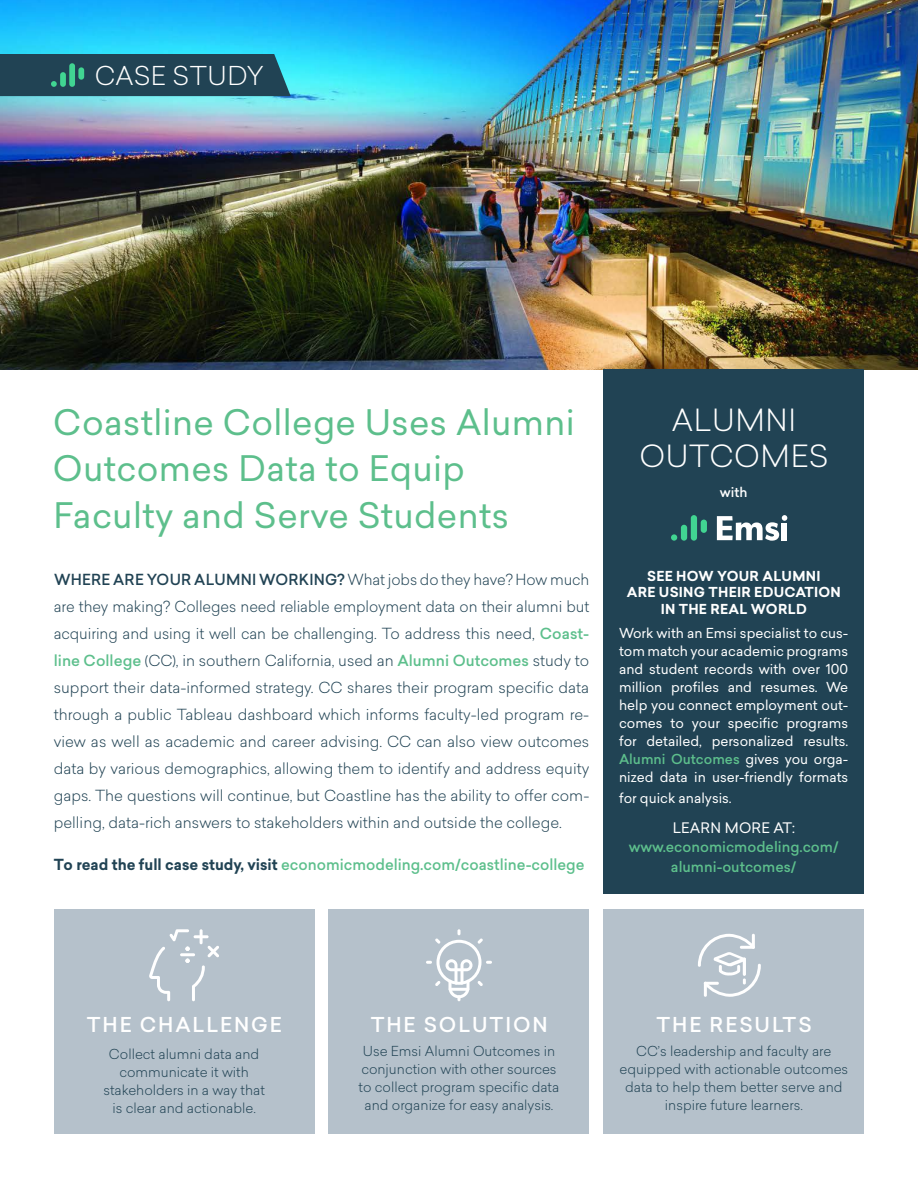
<style>
.page{position:relative;width:918px;height:1188px;background:#fff}
.page>*{position:absolute;margin:0;border:0;box-sizing:border-box;transform-origin:0 0}
.t1{font:34.5px/46.5px "Sailec";letter-spacing:.01em;color:#5dbf8c}
.t2{font:300 30px/36px "Sailec";letter-spacing:.02em;color:#fff;text-align:center}
.t3{font:300 25.5px "Sailec";letter-spacing:.02em;color:#fff}
.t4{font:500 20.1px "Sailec";letter-spacing:.095em;color:#fff}
.t5{font:300 15px/27px "Sailec";color:#214354;text-align:justify}
.t6{font:500 15px "Sailec";color:#5dbf8c}
.t7{font:500 14.25px/19.5px "Sailec";color:#5dbf8c;text-align:center}
.t8{font:14.25px "Sailec";letter-spacing:.015em;color:#fff}
.t9{font:300 13.5px/18px "Sailec";color:#214354;text-align:center}
.t10{font:13.5px/18px "Sailec";color:#fff;text-align:justify}
.t11{font:700 13.5px/16.5px "Sailec";letter-spacing:.02em;color:#fff;text-align:center}
.t12{font:500 13.2px "Sailec";color:#fff}
.s1{font-weight:500}
.s2{font-weight:500;color:#5dbf8c}
.s3{font-weight:700;color:#214354}
</style>
<div class="page">
<div style="left:54px;top:910px;width:260px;height:224px;background:#b5c1cb"></div>
<div style="left:329px;top:910px;width:260px;height:224px;background:#b5c1cb"></div>
<div style="left:604px;top:910px;width:260px;height:224px;background:#b5c1cb"></div>
<img style="left:0;top:0;width:918px;height:369px">
<div style="left:0;top:54px;width:291px;height:42px;background:#214354"></div>
<div style="left:78px;top:67px;width:6px;height:13px;background:#41d592;border-radius:3px"></div>
<svg style="left:149px;top:929px;width:70px;height:72px"></svg>
<svg style="left:426px;top:929px;width:66px;height:72px"></svg>
<svg style="left:698px;top:934px;width:63px;height:63px"></svg>
<div style="left:603px;top:369px;width:261px;height:525px;background:#214354"></div>
<svg style="left:717px;top:515px;width:70px;height:26px"></svg>
<div style="left:681px;top:525px;width:6px;height:16px;background:#41d592;border-radius:3px"></div>
<div style="left:691px;top:515px;width:6px;height:26px;background:#41d592;border-radius:3px"></div>
<div style="left:671px;top:534px;width:6px;height:7px;background:#41d592;border-radius:50%"></div>
<div style="left:701px;top:520px;width:6px;height:13px;background:#41d592;border-radius:3px"></div>
<h3 class="t3" style="left:95px;top:58px;width:171px">CASE STUDY</h3>
<h1 class="t1" style="left:53px;top:399px;width:523px">Coastline College Uses Alumni<br>Outcomes Data to Equip<br>Faculty and Serve Students</h1>
<p class="t5" style="left:54px;top:565px;width:537px"><span class="s1">WHERE ARE YOUR ALUMNI WORKING?</span> What jobs do they have? How much are they making? Colleges need reliable employment data on their alumni but acquiring and using it well can be challenging. To address this need, <span class="s2">Coast&shy;line College</span> (CC), in southern California, used an <span class="s2">Alumni Outcomes</span> study to support their data-informed strategy. CC shares their program specific data through a public Tableau dashboard which informs faculty-led program re&shy;view as well as academic and career advising. CC can also view outcomes data by various demographics, allowing them to identify and address equity gaps. The questions will continue, but Coastline has the ability to offer com&shy;pelling, data-rich answers to stakeholders within and outside the college.</p>
<p class="t6" style="left:54px;top:854px;width:532px"><span class="s3">To read the full case study, visit</span> economicmodeling.com/coastline-college</p>
<h2 class="t2" style="left:639px;top:402px;width:191px">ALUMNI<br>OUTCOMES</h2>
<p class="t12" style="left:720px;top:483px;width:29px">with</p>
<p class="t11" style="left:627px;top:568px;width:216px">SEE HOW YOUR ALUMNI<br>ARE USING THEIR EDUCATION<br>IN THE REAL WORLD</p>
<p class="t10" style="left:619px;top:624px;width:231px">Work with an Emsi specialist to cus&shy;tom match your academic programs and student records with over 100 million profiles and resumes. We help you connect employment out&shy;comes to your specific programs for detailed, personalized results.<br><span class="s2">Alumni Outcomes</span> gives you orga&shy;nized data in user-friendly formats</p>
<p class="t10" style="left:619px;top:789px;width:114px">for quick analysis.</p>
<p class="t8" style="left:673px;top:818px;width:124px">LEARN MORE AT:</p>
<p class="t7" style="left:629px;top:838px;width:211px">www.economicmodeling.com/ alumni-outcomes/</p>
<h3 class="t4" style="left:87px;top:1011px;width:197px">THE CHALLENGE</h3>
<h3 class="t4" style="left:371px;top:1011px;width:179px">THE SOLUTION</h3>
<p class="t9" style="left:103px;top:1045px;width:163px">Collect alumni data and communicate it with stakeholders in a way that is clear and actionable.</p>
<p class="t9" style="left:359px;top:1042px;width:202px">Use Emsi Alumni Outcomes in conjunction with other sources to collect program specific data and organize for easy analysis.</p>
<h3 class="t4" style="left:657px;top:1011px;width:157px">THE RESULTS</h3>
<p class="t9" style="left:619px;top:1042px;width:230px">CC’s leadership and faculty are equipped with actionable outcomes data to help them better serve and inspire future learners.</p>
</div>
